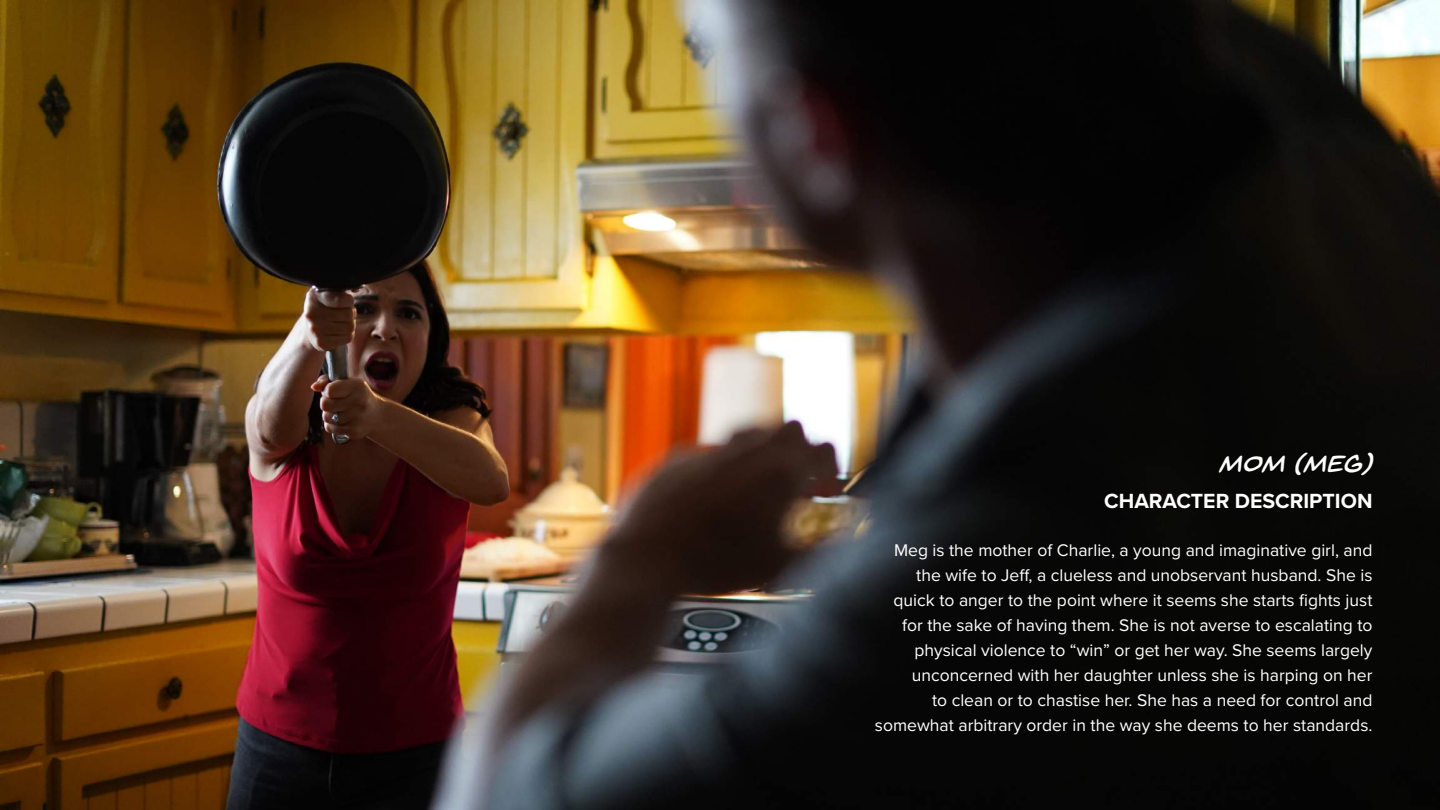
<style>
.page{position:relative;width:1440px;height:810px;background:#fff}
.page>*{position:absolute;margin:0;border:0;box-sizing:border-box;transform-origin:0 0}
.t1{font:italic 25px "Back Issues BB";color:#fff}
.t2{font:700 21.25px "Proxima Nova";color:#fff}
.t3{font:17.5px/25px "Proxima Nova";color:#fff;text-align:right}
</style>
<div class="page">
<img style="left:0;top:0;width:1440px;height:810px">
<h1 class="t1" style="left:1219px;top:452px;width:155px">MOM (MEG)</h1>
<p class="t2" style="left:1104px;top:485px;width:270px">CHARACTER DESCRIPTION</p>
<p class="t3" style="left:875px;top:537px;width:499px">Meg is the mother of Charlie, a young and imaginative girl, and the wife to Jeff, a clueless and unobservant husband. She is quick to anger to the point where it seems she starts fights just for the sake of having them. She is not averse to escalating to physical violence to “win” or get her way. She seems largely unconcerned with her daughter unless she is harping on her<br>to clean or to chastise her. She has a need for control and somewhat arbitrary order in the way she deems to her standards.</p>
</div>
